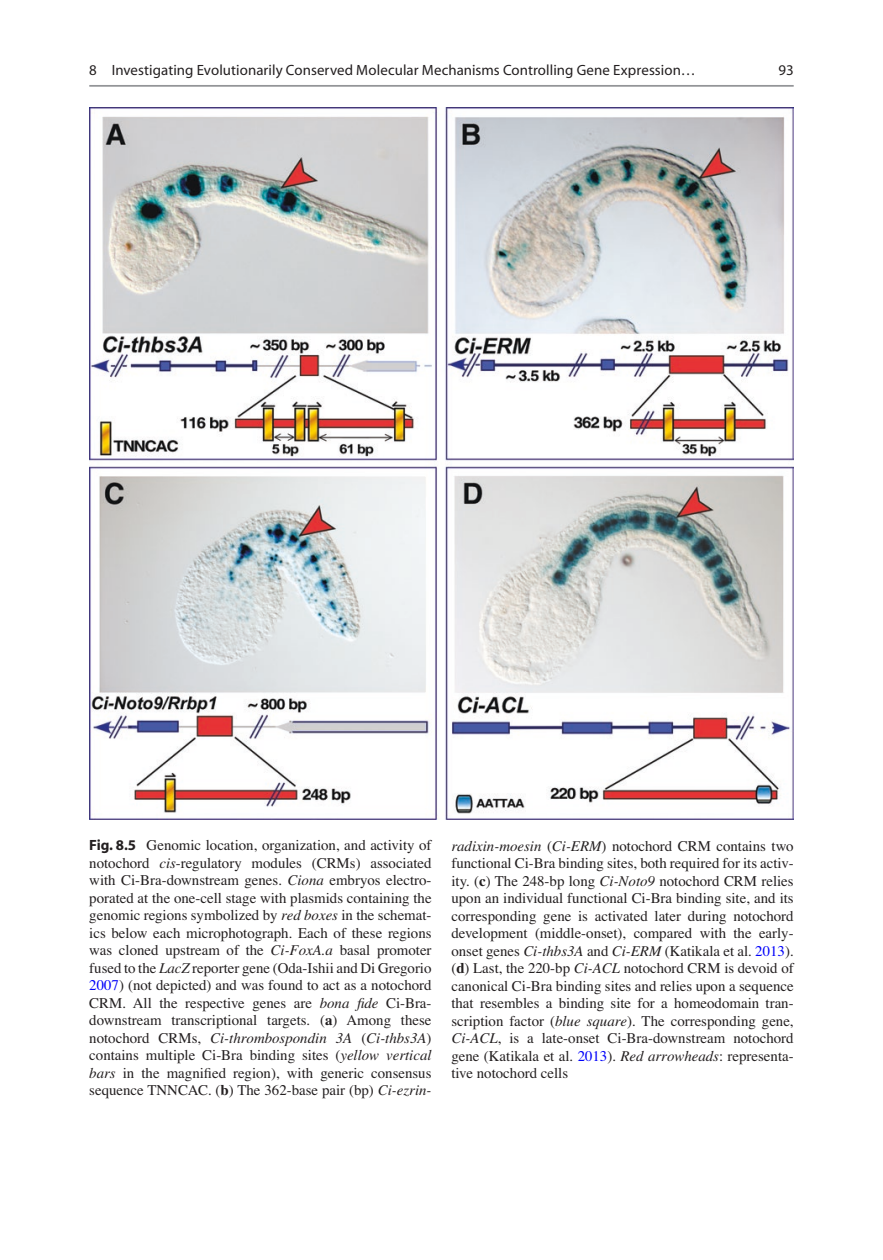
<style>
.page{position:relative;width:883px;height:1260px;background:#fff}
.page>*{position:absolute;margin:0;border:0;box-sizing:border-box;transform-origin:0 0}
.t1{font:14.88px/17.5px "Bdqdgf Kbfyhx Times";color:#231f20;text-align:justify}
.t2{font:14.88px "Dlsbhb Gmxhlm Myriad";letter-spacing:.005em;color:#231f20}
.t3{font:italic 14.88px "Hsrtyj Kstkgt Times";color:#231f20}
.t4{font:14.88px "Vbhlrx Gsbnvp Myriad";color:#231f20}
.s1{font-family:"Jntnbp Nbqnph Myriad";font-weight:700}
.s2{font-family:"Hsrtyj Kstkgt Times";font-style:italic}
.s3{color:#0000fa}
.s4{font-family:"Ckxypm Hccnfx Times";font-weight:700}
.s5{font-family:"Bdqdgf Kbfyhx Times";font-style:normal}
</style>
<div class="page">
<img style="left:89px;top:107px;width:705px;height:712px">
<hr style="left:89px;top:85px;width:705px;height:2px;background:#939598">
<p class="t2" style="left:89px;top:63px;width:608px">8 Investigating Evolutionarily Conserved Molecular Mechanisms Controlling Gene Expression…</p>
<p class="t4" style="left:779px;top:63px;width:17px">93</p>
<p class="t1" style="left:89px;top:838px;width:344px"><span class="s1">Fig. 8.5</span> Genomic location, organization, and activity of notochord <span class="s2">cis</span>-regulatory modules (CRMs) associated with Ci-Bra-downstream genes. <span class="s2">Ciona</span> embryos electro&shy;porated at the one-cell stage with plasmids containing the genomic regions symbolized by <span class="s2">red boxes</span> in the schemat&shy;ics below each microphotograph. Each of these regions was cloned upstream of the <span class="s2">Ci-FoxA.a</span> basal promoter fused to the <span class="s2">LacZ</span> reporter gene (Oda-Ishii and Di Gregorio <span class="s3">2007</span>) (not depicted) and was found to act as a notochord CRM. All the respective genes are <span class="s2">bona fide</span> Ci-Bra&shy;downstream transcriptional targets. (<span class="s4">a</span>) Among these</p>
<p class="t3" style="left:89px;top:1030px;width:344px"><span class="s5">notochord CRMs,</span> Ci-thrombospondin 3A <span class="s5">(</span>Ci-thbs3A<span class="s5">)</span></p>
<p class="t1" style="left:89px;top:1048px;width:344px">contains multiple Ci-Bra binding sites (<span class="s2">yellow vertical bars</span> in the magnified region), with generic consensus sequence TNNCAC. (<span class="s4">b</span>) The 362-base pair (bp) <span class="s2">Ci-ezrin-</span></p>
<p class="t1" style="left:451px;top:838px;width:344px"><span class="s2">radixin-moesin</span> (<span class="s2">Ci-ERM</span>) notochord CRM contains two functional Ci-Bra binding sites, both required for its activ&shy;ity. (<span class="s4">c</span>) The 248-bp long <span class="s2">Ci-Noto9</span> notochord CRM relies upon an individual functional Ci-Bra binding site, and its corresponding gene is activated later during notochord development (middle-onset), compared with the early&shy;onset genes <span class="s2">Ci-thbs3A</span> and <span class="s2">Ci-ERM</span> (Katikala et al. <span class="s3">2013</span>). (<span class="s4">d</span>) Last, the 220-bp <span class="s2">Ci-ACL</span> notochord CRM is devoid of canonical Ci-Bra binding sites and relies upon a sequence that resembles a binding site for a homeodomain tran&shy;scription factor (<span class="s2">blue square</span>). The corresponding gene, <span class="s2">Ci-ACL</span>, is a late-onset Ci-Bra-downstream notochord gene (Katikala et al. <span class="s3">2013</span>). <span class="s2">Red arrowheads</span>: representa&shy;tive notochord cells</p>
</div>
